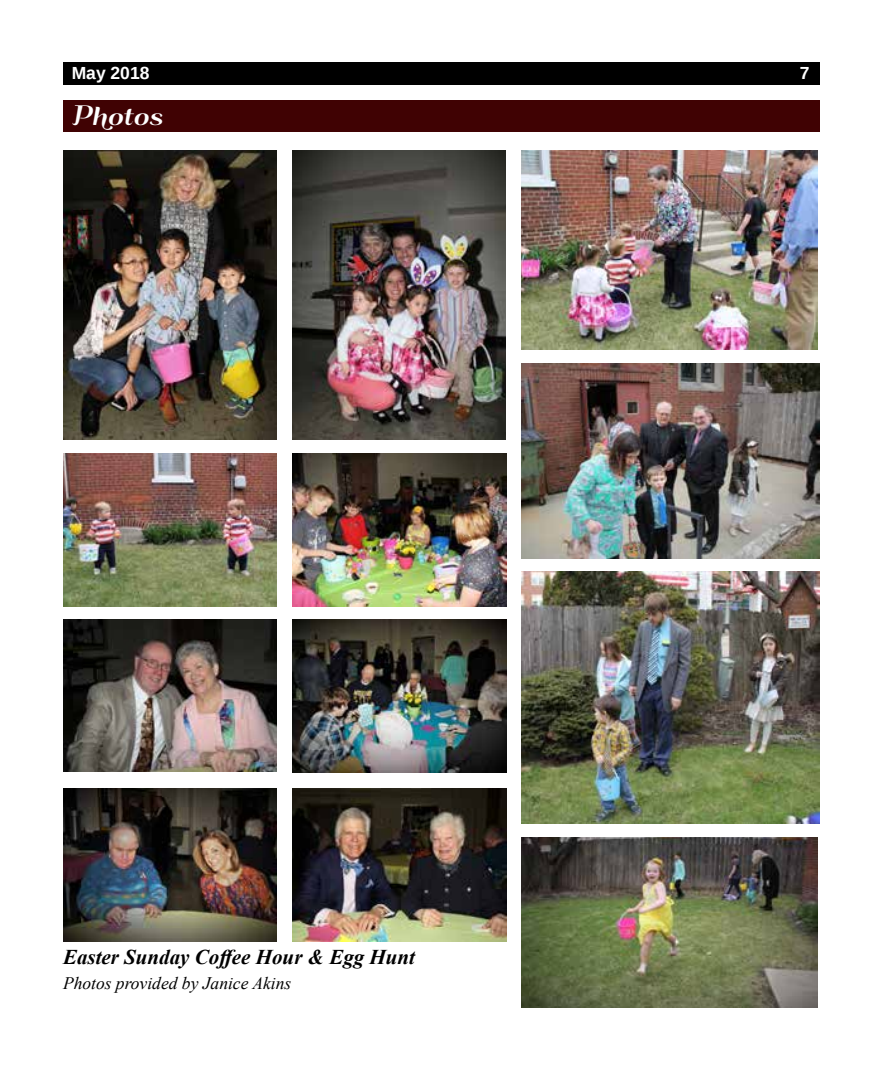
<style>
.page{position:relative;width:882px;height:1071px;background:#fff}
.page>*{position:absolute;margin:0;border:0;box-sizing:border-box;transform-origin:0 0}
.t1{font:24.5px "Qumpellka No 12";color:#fff}
.t2{font:italic 700 21px "Times New Roman";color:#000}
.t3{font:italic 17.5px "Times New Roman";color:#000}
.t4{font:700 17.5px "Liberation Sans";color:#fff}
</style>
<div class="page">
<div style="left:63px;top:62px;width:756px;height:23px;background:#000"></div>
<div style="left:63px;top:100px;width:756px;height:32px;background:#400203"></div>
<img style="left:63px;top:151px;width:214px;height:288px">
<img style="left:292px;top:151px;width:213px;height:288px">
<img style="left:522px;top:151px;width:295px;height:199px">
<img style="left:522px;top:572px;width:297px;height:252px">
<img style="left:522px;top:837px;width:295px;height:171px">
<img style="left:522px;top:363px;width:297px;height:195px">
<img style="left:292px;top:453px;width:214px;height:153px">
<img style="left:292px;top:789px;width:214px;height:153px">
<img style="left:63px;top:619px;width:214px;height:153px">
<img style="left:63px;top:789px;width:214px;height:153px">
<img style="left:292px;top:620px;width:214px;height:152px">
<img style="left:63px;top:453px;width:214px;height:153px">
<p class="t4" style="left:72px;top:61px;width:79px">May 2018</p>
<p class="t4" style="left:800px;top:61px;width:11px">7</p>
<p class="t1" style="left:70px;top:97px;width:94px">Photos</p>
<p class="t2" style="left:63px;top:942px;width:354px">Easter Sunday Coffee Hour &amp; Egg Hunt</p>
<p class="t3" style="left:63px;top:972px;width:230px">Photos provided by Janice Akins</p>
</div>
